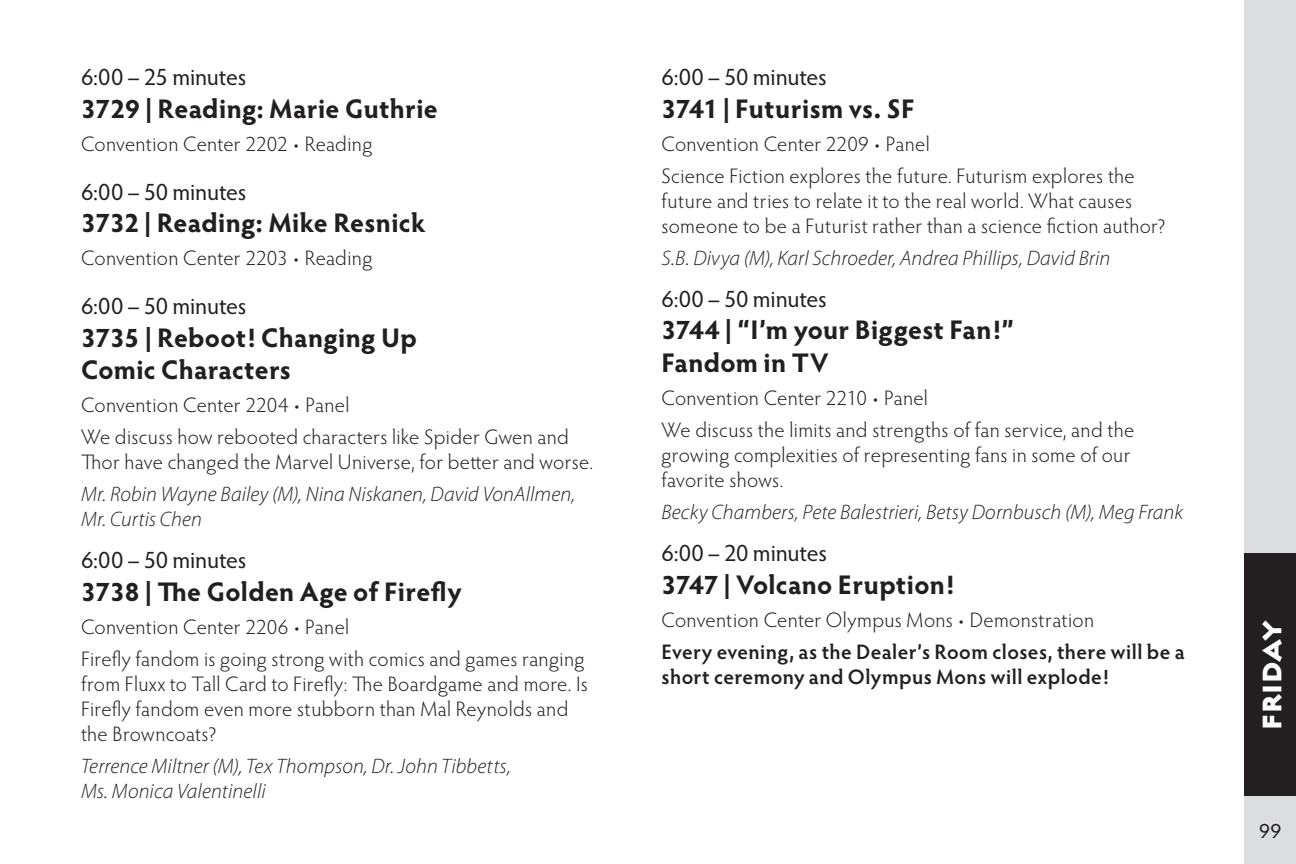
<style>
.page{position:relative;width:1296px;height:864px;background:#fff}
.page>*{position:absolute;margin:0;border:0;box-sizing:border-box;transform-origin:0 0}
.t1{font:800 30px "Regulator";letter-spacing:.02em;color:#fff}
.t2{font:700 27px/32.4px "Hypatia Sans Pro";letter-spacing:.01em;color:#231f20}
.t3{font:24px "Hypatia Sans Pro";letter-spacing:-.01em;color:#231f20}
.t4{font:300 21px/31.8px "Hypatia Sans Pro";letter-spacing:.015em;color:#231f20}
.t5{font:italic 300 21px/25.2px "Myriad Pro";letter-spacing:.005em;color:#231f20}
.t6{font:600 21px/25.2px "Hypatia Sans Pro";letter-spacing:.02em;color:#231f20}
.t7{font:21px "Hypatia Sans Pro";color:#231f20}
</style>
<div class="page">
<div style="left:1244px;top:0;width:52px;height:864px;background:#dcdddf"></div>
<div style="left:1244px;top:554px;width:52px;height:242px;background:#231f20"></div>
<p class="t3" style="left:81px;top:61px;width:167px">6:00 – 25 minutes</p>
<p class="t2" style="left:81px;top:91px;width:358px">3729 | Reading: Marie Guthrie</p>
<p class="t4" style="left:81px;top:127px;width:293px">Convention Center 2202 • Reading</p>
<p class="t3" style="left:81px;top:175px;width:167px">6:00 – 50 minutes</p>
<p class="t2" style="left:81px;top:205px;width:346px">3732 | Reading: Mike Resnick</p>
<p class="t4" style="left:81px;top:242px;width:293px">Convention Center 2203 • Reading</p>
<p class="t3" style="left:81px;top:290px;width:167px">6:00 – 50 minutes</p>
<p class="t2" style="left:81px;top:320px;width:337px">3735 | Reboot! Changing Up<br>Comic Characters</p>
<p class="t4" style="left:81px;top:389px;width:489px">Convention Center 2204 • Panel<br>We discuss how rebooted characters like Spider Gwen and</p>
<p class="t4" style="left:81px;top:446px;width:514px">Thor have changed the Marvel Universe, for better and worse.</p>
<p class="t5" style="left:81px;top:481px;width:496px">Mr. Robin Wayne Bailey (M), Nina Niskanen, David VonAllmen,<br>Mr. Curtis Chen</p>
<p class="t3" style="left:81px;top:544px;width:167px">6:00 – 50 minutes</p>
<p class="t2" style="left:81px;top:574px;width:382px">3738 | The Golden Age of Firefly</p>
<p class="t4" style="left:81px;top:611px;width:505px">Convention Center 2206 • Panel<br>Firefly fandom is going strong with comics and games ranging</p>
<p class="t4" style="left:81px;top:671px;width:508px;line-height:25.2px">from Fluxx to Tall Card to Firefly: The Boardgame and more. Is<br>Firefly fandom even more stubborn than Mal Reynolds and the Browncoats?</p>
<p class="t5" style="left:81px;top:753px;width:431px">Terrence Miltner (M), Tex Thompson, Dr. John Tibbetts,<br>Ms. Monica Valentinelli</p>
<p class="t3" style="left:662px;top:61px;width:167px">6:00 – 50 minutes</p>
<p class="t2" style="left:662px;top:91px;width:255px">3741 | Futurism vs. SF</p>
<p class="t4" style="left:662px;top:127px;width:475px">Convention Center 2209 • Panel<br>Science Fiction explores the future. Futurism explores the</p>
<p class="t4" style="left:662px;top:188px;width:506px;line-height:25.2px">future and tries to relate it to the real world. What causes someone to be a Futurist rather than a science fiction author?</p>
<p class="t5" style="left:662px;top:245px;width:450px">S.B. Divya (M), Karl Schroeder, Andrea Phillips, David Brin</p>
<p class="t3" style="left:662px;top:283px;width:167px">6:00 – 50 minutes</p>
<p class="t2" style="left:662px;top:312px;width:354px">3744 | “I’m your Biggest Fan!”<br>Fandom in TV</p>
<p class="t4" style="left:662px;top:382px;width:474px">Convention Center 2210 • Panel<br>We discuss the limits and strengths of fan service, and the</p>
<p class="t4" style="left:662px;top:442px;width:470px;line-height:25.2px">growing complexities of representing fans in some of our favorite shows.</p>
<p class="t5" style="left:662px;top:499px;width:523px">Becky Chambers, Pete Balestrieri, Betsy Dornbusch (M), Meg Frank</p>
<p class="t3" style="left:662px;top:537px;width:167px">6:00 – 20 minutes</p>
<p class="t2" style="left:662px;top:567px;width:295px">3747 | Volcano Eruption!</p>
<p class="t4" style="left:662px;top:603px;width:434px">Convention Center Olympus Mons • Demonstration</p>
<p class="t6" style="left:662px;top:638px;width:525px">Every evening, as the Dealer’s Room closes, there will be a short ceremony and Olympus Mons will explode!</p>
<h1 class="t1" style="left:1256px;top:730px;width:111px;rotate:-90deg">FRIDAY</h1>
<p class="t7" style="left:1259px;top:817px;width:24px">99</p>
</div>
